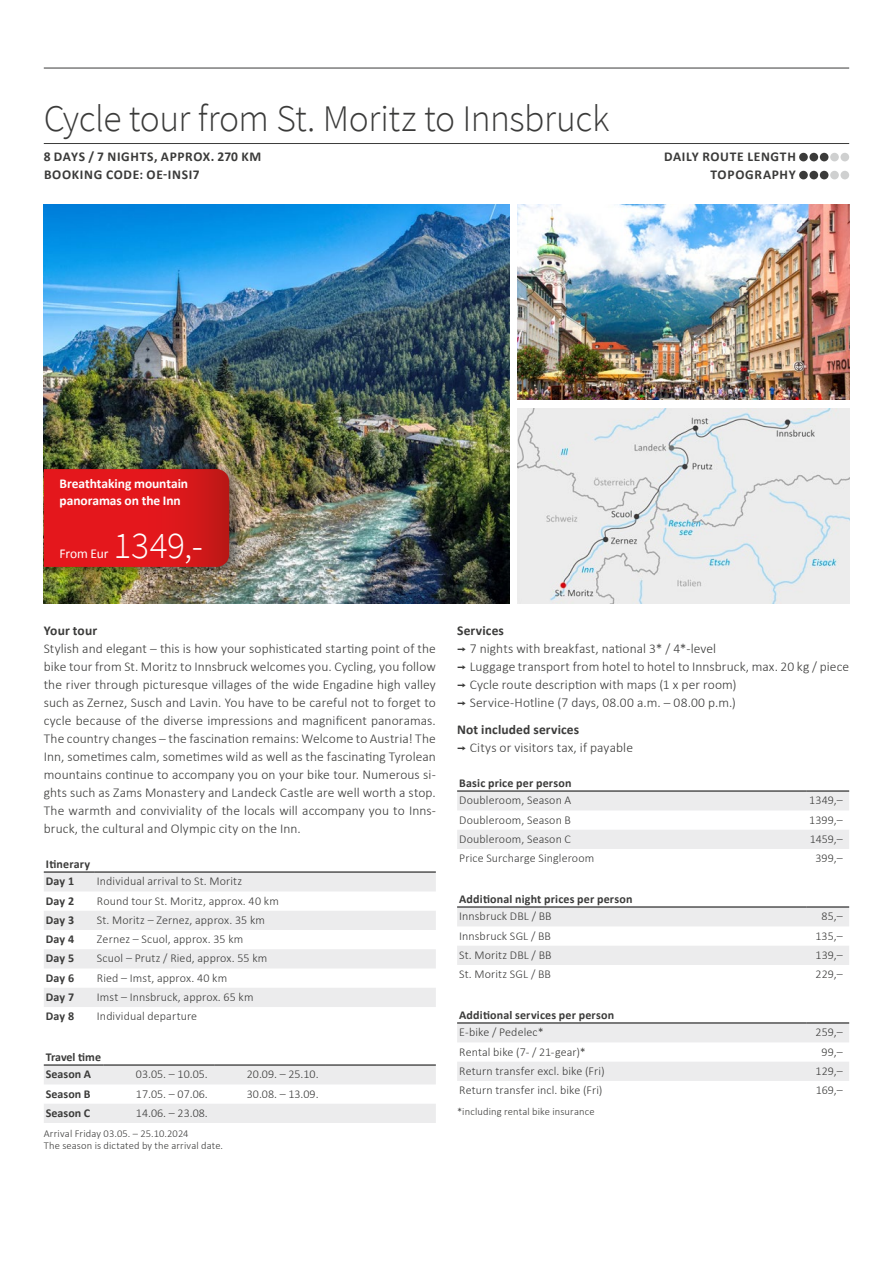
<style>
.page{position:relative;width:893px;height:1263px;background:#fff}
.page>*{position:absolute;margin:0;border:0;box-sizing:border-box;transform-origin:0 0}
.t1{font:300 37.5px "Source Sans Pro";letter-spacing:-.015em;color:#3b3b3a}
.t2{font:300 37.5px "Source Sans Pro";color:#fff}
.t3{font:300 13.5px/18px "Calibri";letter-spacing:.005em;color:#3b3b3a}
.t4{font:700 13.5px/18px "Calibri";letter-spacing:.05em;color:#3b3b3a}
.t5{font:700 13.5px/17.2px "Calibri";letter-spacing:-.005em;color:#fff}
.t6{font:700 13.5px "Calibri";letter-spacing:.005em;color:#3b3b3a}
.t7{font:13.5px "Calibri";letter-spacing:-.01em;color:#fff}
.t8{font:300 12px "Calibri";letter-spacing:.01em;color:#3b3b3a}
.t9{font:700 12px/17.7px "Calibri";letter-spacing:.015em;color:#3b3b3a}
.t10{font:300 10.5px/12px "Calibri";letter-spacing:.015em;color:#3b3b3a}
.s1{font-weight:700}
.s2{font-family:"Interstate";font-weight:400}
</style>
<div class="page">
<img style="left:44px;top:204px;width:465px;height:400px">
<img style="left:518px;top:204px;width:331px;height:196px">
<img style="left:518px;top:408px;width:331px;height:196px">
<div style="left:40px;top:463px;width:204px;height:116px;background:#000;opacity:.45"></div>
<svg style="left:44px;top:469px;width:185px;height:98px;background:#dc171b"></svg>
<hr style="left:44px;top:143px;width:805px;height:1px;background:#3b3b3a">
<hr style="left:44px;top:68px;width:805px;height:1px;background:#3b3b3a">
<div style="left:799px;top:153px;width:9px;height:8px;background:#3b3b3a;border-radius:50%"></div>
<div style="left:809px;top:153px;width:9px;height:8px;background:#3b3b3a;border-radius:50%"></div>
<div style="left:820px;top:153px;width:8px;height:8px;background:#3b3b3a;border-radius:50%"></div>
<div style="left:830px;top:153px;width:9px;height:8px;background:#cfd0d0;border-radius:50%"></div>
<div style="left:840px;top:153px;width:9px;height:8px;background:#cfd0d0;border-radius:50%"></div>
<div style="left:799px;top:171px;width:9px;height:8px;background:#3b3b3a;border-radius:50%"></div>
<div style="left:809px;top:171px;width:9px;height:8px;background:#3b3b3a;border-radius:50%"></div>
<div style="left:820px;top:171px;width:8px;height:8px;background:#3b3b3a;border-radius:50%"></div>
<div style="left:830px;top:171px;width:9px;height:8px;background:#cfd0d0;border-radius:50%"></div>
<div style="left:840px;top:171px;width:9px;height:8px;background:#cfd0d0;border-radius:50%"></div>
<svg style="left:44px;top:873px;width:392px;height:134px;fill:#ececed"></svg>
<hr style="left:44px;top:872px;width:51px;height:1px;background:#000">
<hr style="left:95px;top:872px;width:341px;height:1px;background:#000">
<svg style="left:44px;top:1066px;width:392px;height:57px"></svg>
<hr style="left:44px;top:1065px;width:59px;height:1px;background:#000">
<hr style="left:103px;top:1065px;width:111px;height:1px;background:#000">
<hr style="left:214px;top:1065px;width:111px;height:1px;background:#000">
<hr style="left:325px;top:1065px;width:111px;height:1px;background:#000">
<svg style="left:457px;top:792px;width:392px;height:57px"></svg>
<hr style="left:457px;top:791px;width:349px;height:1px;background:#000">
<hr style="left:806px;top:791px;width:43px;height:1px;background:#000">
<svg style="left:457px;top:908px;width:392px;height:57px"></svg>
<hr style="left:457px;top:907px;width:349px;height:1px;background:#000">
<hr style="left:806px;top:907px;width:43px;height:1px;background:#000">
<svg style="left:457px;top:1024px;width:392px;height:57px"></svg>
<hr style="left:457px;top:1023px;width:349px;height:1px;background:#000">
<hr style="left:806px;top:1023px;width:43px;height:1px;background:#000">
<h1 class="t1" style="left:44px;top:96px;width:567px">Cycle tour from St. Moritz to Innsbruck</h1>
<p class="t4" style="left:44px;top:147px;width:219px">8 DAYS / 7 NIGHTS, APPROX. 270 KM<br>BOOKING CODE: OE-INSI7</p>
<p class="t4" style="left:664px;top:147px;width:133px;text-align:right">DAILY ROUTE LENGTH<br>TOPOGRAPHY</p>
<p class="t5" style="left:60px;top:474px;width:130px">Breathtaking mountain panoramas on the Inn</p>
<p class="t7" style="left:60px;top:544px;width:50px">From Eur</p>
<h1 class="t2" style="left:114px;top:522px;width:91px">1349,-</h1>
<p class="t6" style="left:44px;top:621px;width:55px">Your tour</p>
<p class="t3" style="left:44px;top:640px;width:394px;text-align:justify">Stylish and elegant – this is how your sophisticated starting point of the bike tour from St. Moritz to Innsbruck welcomes you. Cycling, you follow the river through picturesque villages of the wide Engadine high valley such as Zernez, Susch and Lavin. You have to be careful not to forget to cycle because of the diverse impressions and magnificent panoramas.<br>The country changes – the fascination remains: Welcome to Austria! The Inn, sometimes calm, sometimes wild as well as the fascinating Tyrolean mountains continue to accompany you on your bike tour. Numerous si&shy;ghts such as Zams Monastery and Landeck Castle are well worth a stop.<br>The warmth and conviviality of the locals will accompany you to Inns&shy;bruck, the cultural and Olympic city on the Inn.</p>
<p class="t9" style="left:46px;top:854px;width:46px">Itinerary<br>Day 1</p>
<p class="t8" style="left:97px;top:874px;width:147px">Individual arrival to St. Moritz</p>
<p class="t9" style="left:46px;top:891px;width:30px">Day 2</p>
<p class="t8" style="left:97px;top:893px;width:183px">Round tour St. Moritz, approx. 40 km</p>
<p class="t9" style="left:46px;top:911px;width:30px">Day 3</p>
<p class="t8" style="left:97px;top:912px;width:170px">St. Moritz – Zernez, approx. 35 km</p>
<p class="t9" style="left:46px;top:930px;width:30px">Day 4</p>
<p class="t8" style="left:97px;top:932px;width:148px">Zernez – Scuol, approx. 35 km</p>
<p class="t9" style="left:46px;top:949px;width:30px">Day 5</p>
<p class="t8" style="left:97px;top:951px;width:172px">Scuol – Prutz / Ried, approx. 55 km</p>
<p class="t9" style="left:46px;top:968px;width:30px">Day 6</p>
<p class="t8" style="left:97px;top:970px;width:132px">Ried – Imst, approx. 40 km</p>
<p class="t9" style="left:46px;top:988px;width:30px">Day 7</p>
<p class="t8" style="left:97px;top:989px;width:158px">Imst – Innsbruck, approx. 65 km</p>
<p class="t9" style="left:46px;top:1007px;width:30px">Day 8</p>
<p class="t8" style="left:97px;top:1009px;width:102px">Individual departure</p>
<p class="t9" style="left:46px;top:1047px;width:57px">Travel time<br>Season A</p>
<p class="t8" style="left:136px;top:1067px;width:73px">03.05. – 10.05.</p>
<p class="t8" style="left:247px;top:1067px;width:73px">20.09. – 25.10.</p>
<p class="t9" style="left:46px;top:1084px;width:46px">Season B</p>
<p class="t8" style="left:136px;top:1086px;width:73px">17.05. – 07.06.</p>
<p class="t8" style="left:247px;top:1086px;width:73px">30.08. – 13.09.</p>
<p class="t9" style="left:46px;top:1104px;width:46px">Season C</p>
<p class="t8" style="left:136px;top:1105px;width:73px">14.06. – 23.08.</p>
<p class="t10" style="left:44px;top:1128px;width:181px">Arrival Friday 03.05. – 25.10.2024<br>The season is dictated by the arrival date.</p>
<p class="t3" style="left:457px;top:622px;width:394px"><span class="s1">Services<br></span><span class="s2">¬</span> 7 nights with breakfast, national 3* / 4*-level<br><span class="s2">¬</span> Luggage transport from hotel to hotel to Innsbruck, max. 20 kg / piece <span class="s2">¬</span> Cycle route description with maps (1 x per room)<br><span class="s2">¬</span> Service-Hotline (7 days, 08.00 a.m. – 08.00 p.m.)</p>
<p class="t3" style="left:457px;top:721px;width:177px"><span class="s1">Not included services<br></span><span class="s2">¬</span> Citys or visitors tax, if payable</p>
<p class="t9" style="left:459px;top:773px;width:114px">Basic price per person</p>
<p class="t8" style="left:459px;top:793px;width:114px">Doubleroom, Season A</p>
<p class="t8" style="left:809px;top:793px;width:35px">1349,–</p>
<p class="t8" style="left:459px;top:812px;width:113px">Doubleroom, Season B</p>
<p class="t8" style="left:809px;top:812px;width:35px">1399,–</p>
<p class="t8" style="left:459px;top:831px;width:113px">Doubleroom, Season C</p>
<p class="t8" style="left:810px;top:831px;width:34px">1459,–</p>
<p class="t8" style="left:459px;top:851px;width:137px">Price Surcharge Singleroom</p>
<p class="t8" style="left:815px;top:851px;width:29px">399,–</p>
<p class="t9" style="left:459px;top:889px;width:175px">Additional night prices per person</p>
<p class="t8" style="left:459px;top:909px;width:94px">Innsbruck DBL / BB</p>
<p class="t8" style="left:821px;top:909px;width:23px">85,–</p>
<p class="t8" style="left:459px;top:928px;width:93px">Innsbruck SGL / BB</p>
<p class="t8" style="left:815px;top:928px;width:29px">135,–</p>
<p class="t8" style="left:459px;top:947px;width:94px">St. Moritz DBL / BB</p>
<p class="t8" style="left:815px;top:947px;width:29px">139,–</p>
<p class="t8" style="left:459px;top:967px;width:93px">St. Moritz SGL / BB</p>
<p class="t8" style="left:815px;top:967px;width:29px">229,–</p>
<p class="t9" style="left:459px;top:1005px;width:156px">Additional services per person</p>
<p class="t8" style="left:459px;top:1025px;width:86px">E-bike / Pedelec*</p>
<p class="t8" style="left:816px;top:1025px;width:29px">259,–</p>
<p class="t8" style="left:459px;top:1044px;width:128px">Rental bike (7- / 21-gear)*</p>
<p class="t8" style="left:822px;top:1044px;width:23px">99,–</p>
<p class="t8" style="left:459px;top:1063px;width:147px">Return transfer excl. bike (Fri)</p>
<p class="t8" style="left:815px;top:1063px;width:29px">129,–</p>
<p class="t8" style="left:459px;top:1083px;width:145px">Return transfer incl. bike (Fri)</p>
<p class="t8" style="left:816px;top:1083px;width:29px">169,–</p>
<p class="t10" style="left:457px;top:1105px;width:139px">*including rental bike insurance</p>
</div>
